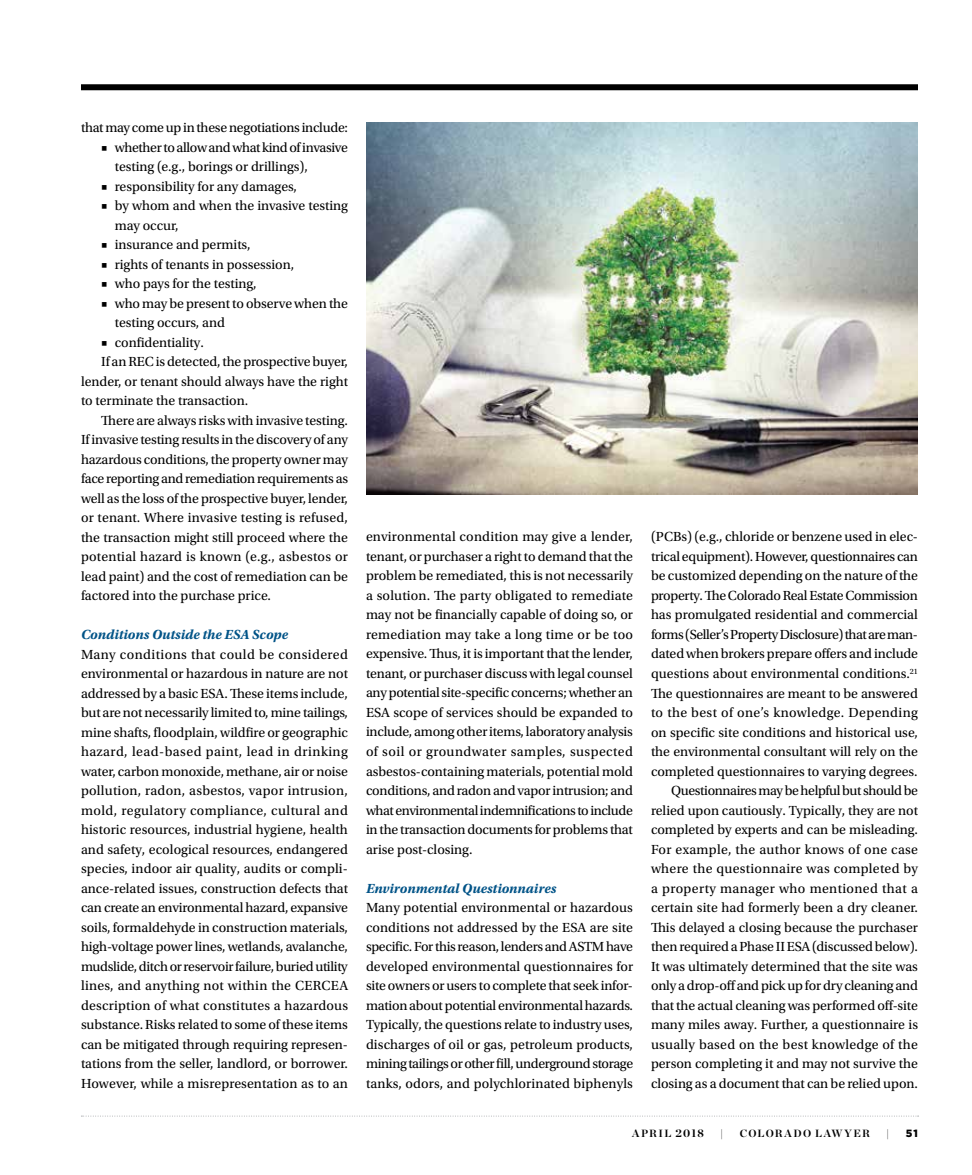
<style>
.page{position:relative;width:972px;height:1175px;background:#fff}
.page>*{position:absolute;margin:0;border:0;box-sizing:border-box;transform-origin:0 0}
.t1{font:13.8px/19.5px "Utopia Std";color:#000;text-align:justify}
.t2{font:13.8px "Utopia Std";letter-spacing:-.02em;color:#000}
.t3{font:13.8px/19.5px "Utopia Std";letter-spacing:-.025em;color:#000}
.t4{font:italic 700 13.8px "Utopia Std";color:#005387}
.t5{font:13.8px "Utopia Std";letter-spacing:.02em;color:#000}
.t6{font:700 10.5px "Chronicle Display";letter-spacing:.125em;color:#000}
.t7{font:900 10.5px "Gotham";color:#000}
.s1{font-size:11.25px}
</style>
<div class="page">
<svg style="left:81px;top:1115px;width:838px;height:1px"></svg>
<div style="left:81px;top:84px;width:837px;height:6px;background:#000"></div>
<img style="left:367px;top:122px;width:551px;height:372px">
<p class="t2" style="left:81px;top:120px;width:269px">that may come up in these negotiations include:</p>
<p class="t3" style="left:115px;top:138px;width:235px;text-indent:-14px">■ whether to allow and what kind of invasive testing (e.g., borings or drillings),</p>
<p class="t1" style="left:101px;top:177px;width:197px">■ responsibility for any damages,</p>
<p class="t1" style="left:115px;top:196px;width:235px;text-indent:-14px">■ by whom and when the invasive testing may occur,</p>
<p class="t1" style="left:101px;top:235px;width:151px">■ insurance and permits,</p>
<p class="t1" style="left:101px;top:254px;width:195px">■ rights of tenants in possession,</p>
<p class="t1" style="left:101px;top:274px;width:157px">■ who pays for the testing,</p>
<p class="t1" style="left:115px;top:293px;width:235px;text-indent:-14px">■ who may be present to observe when the testing occurs, and</p>
<p class="t1" style="left:101px;top:332px;width:104px">■ confidentiality.</p>
<p class="t1" style="left:101px;top:352px;width:248px">If an REC is detected, the prospective buyer,</p>
<p class="t1" style="left:81px;top:371px;width:268px">lender, or tenant should always have the right</p>
<p class="t1" style="left:81px;top:391px;width:169px">to terminate the transaction.</p>
<p class="t1" style="left:101px;top:410px;width:248px">There are always risks with invasive testing.</p>
<p class="t1" style="left:81px;top:430px;width:269px">If invasive testing results in the discovery of any</p>
<p class="t1" style="left:81px;top:449px;width:268px">hazardous conditions, the property owner may</p>
<p class="t2" style="left:81px;top:471px;width:269px">face reporting and remediation requirements as</p>
<p class="t1" style="left:81px;top:488px;width:269px">well as the loss of the prospective buyer, lender,</p>
<p class="t1" style="left:81px;top:508px;width:269px">or tenant. Where invasive testing is refused,</p>
<p class="t1" style="left:81px;top:527px;width:268px">the transaction might still proceed where the</p>
<p class="t5" style="left:81px;top:549px;width:268px">potential hazard is known (e.g., asbestos or</p>
<p class="t1" style="left:81px;top:566px;width:269px">lead paint) and the cost of remediation can be</p>
<p class="t1" style="left:81px;top:586px;width:192px">factored into the purchase price.</p>
<p class="t4" style="left:81px;top:626px;width:209px">Conditions Outside the ESA Scope</p>
<p class="t1" style="left:81px;top:644px;width:269px">Many conditions that could be considered environmental or hazardous in nature are not addressed by a basic ESA. These items include, but are not necessarily limited to, mine tailings, mine shafts, floodplain, wildfire or geographic hazard, lead-based paint, lead in drinking water, carbon monoxide, methane, air or noise pollution, radon, asbestos, vapor intrusion, mold, regulatory compliance, cultural and historic resources, industrial hygiene, health and safety, ecological resources, endangered species, indoor air quality, audits or compli&shy;ance-related issues, construction defects that can create an environmental hazard, expansive soils, formaldehyde in construction materials, high-voltage power lines, wetlands, avalanche, mudslide, ditch or reservoir failure, buried utility lines, and anything not within the CERCEA description of what constitutes a hazardous substance. Risks related to some of these items can be mitigated through requiring represen&shy;tations from the seller, landlord, or borrower.<br>However, while a misrepresentation as to an</p>
<p class="t1" style="left:366px;top:527px;width:269px">environmental condition may give a lender, tenant, or purchaser a right to demand that the problem be remediated, this is not necessarily a solution. The party obligated to remediate may not be financially capable of doing so, or remediation may take a long time or be too expensive. Thus, it is important that the lender, tenant, or purchaser discuss with legal counsel any potential site-specific concerns; whether an ESA scope of services should be expanded to include, among other items, laboratory analysis of soil or groundwater samples, suspected asbestos-containing materials, potential mold conditions, and radon and vapor intrusion; and what environmental indemnifications to include in the transaction documents for problems that arise post-closing.</p>
<p class="t4" style="left:366px;top:880px;width:192px">Environmental Questionnaires</p>
<p class="t1" style="left:366px;top:898px;width:269px">Many potential environmental or hazardous conditions not addressed by the ESA are site specific. For this reason, lenders and ASTM have developed environmental questionnaires for site owners or users to complete that seek infor&shy;mation about potential environmental hazards.<br>Typically, the questions relate to industry uses, discharges of oil or gas, petroleum products, mining tailings or other fill, underground storage tanks, odors, and polychlorinated biphenyls</p>
<p class="t1" style="left:651px;top:527px;width:269px;text-align:right">(PCBs) (e.g., chloride or benzene used in elec&shy;trical equipment). However, questionnaires can be customized depending on the nature of the property. The Colorado Real Estate Commission has promulgated residential and commercial forms (Seller’s Property Disclosure) that are man&shy;dated when brokers prepare offers and include questions about environmental conditions.<sup>21<br></sup>The questionnaires are meant to be answered to the best of one’s knowledge. Depending on specific site conditions and historical use, the environmental consultant will rely on the completed questionnaires to varying degrees.<br>Questionnaires may be helpful but should be relied upon cautiously. Typically, they are not completed by experts and can be misleading.<br>For example, the author knows of one case where the questionnaire was completed by a property manager who mentioned that a certain site had formerly been a dry cleaner.<br>This delayed a closing because the purchaser then required a Phase II ESA (discussed below).<br>It was ultimately determined that the site was only a drop-off and pick up for dry cleaning and that the actual cleaning was performed off-site many miles away. Further, a questionnaire is usually based on the best knowledge of the person completing it and may not survive the closing as a document that can be relied upon.</p>
<p class="t6" style="left:632px;top:1125px;width:73px">APRIL <span class="s1">2018</span></p>
<p class="t6" style="left:720px;top:1125px;width:5px">|</p>
<p class="t6" style="left:740px;top:1125px;width:132px">COLORADO LAWYER</p>
<p class="t6" style="left:886px;top:1125px;width:5px">|</p>
<p class="t7" style="left:906px;top:1126px;width:14px">51</p>
</div>
